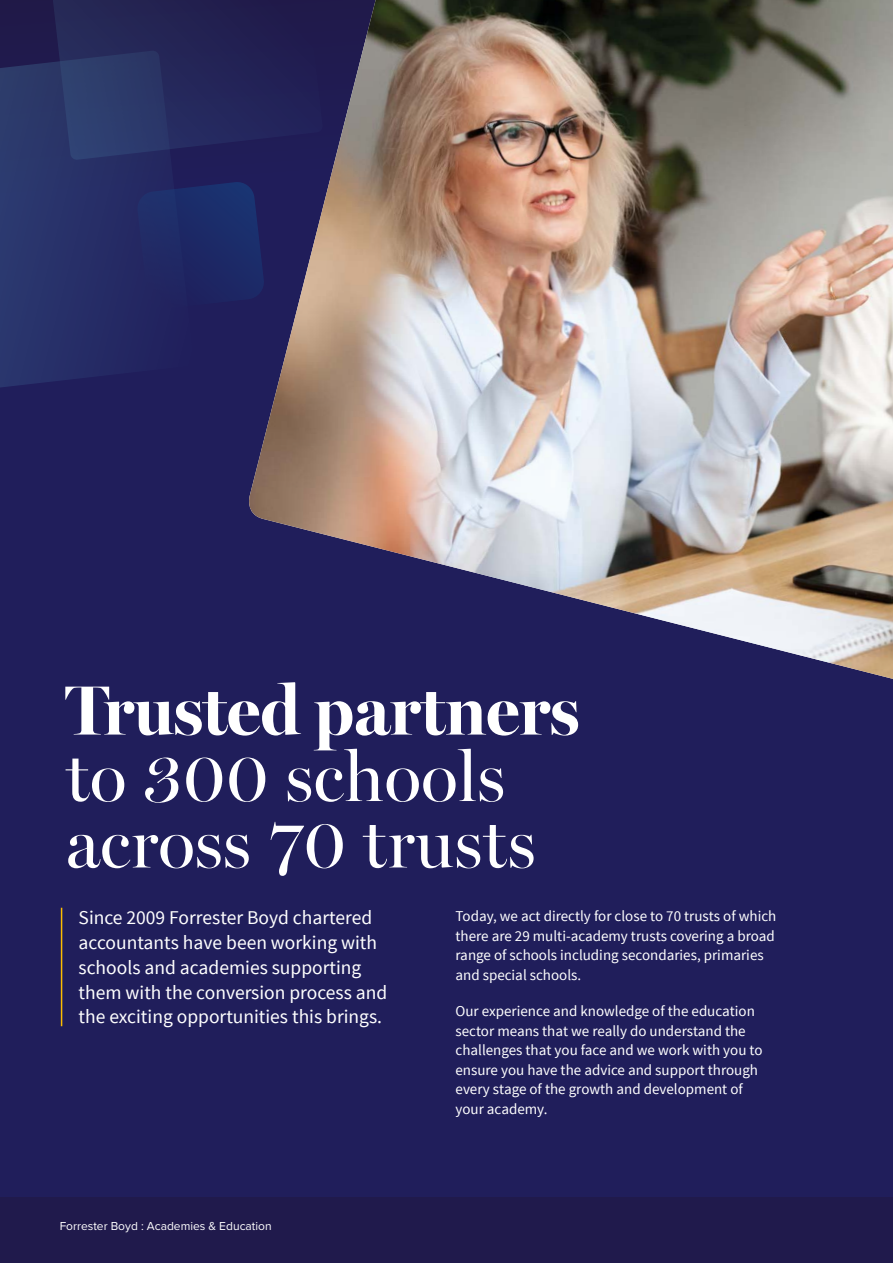
<style>
.page{position:relative;width:893px;height:1263px;background:#201e5b}
.page>*{position:absolute;margin:0;border:0;box-sizing:border-box;transform-origin:0 0}
.t1{font:70.2px/66.4px "Miller Banner";color:#fff}
.t2{font:700 70.2px "Miller Banner";color:#fff}
.t3{font:19.5px/24.8px "Source Sans Pro";color:#fff}
.t4{font:15px/19.5px "Source Sans Pro";color:#fff}
.t5{font:12px "Proxima Nova";color:#fff}
</style>
<div class="page">
<img style="left:249px;top:0;width:644px;height:679px">
<svg style="left:0;top:50px;width:152px;height:338px;fill:#283069"></svg>
<svg style="left:137px;top:181px;width:128px;height:129px"></svg>
<svg style="left:42px;top:0;width:281px;height:160px"></svg>
<div style="left:0;top:1197px;width:893px;height:66px;background:#201a4c"></div>
<hr style="left:61px;top:908px;width:1px;height:118px;background:#fcbc00">
<h1 class="t2" style="left:66px;top:668px;width:515px">Trusted partners</h1>
<h1 class="t1" style="left:66px;top:743px;width:472px">to 300 schools across 70 trusts</h1>
<h2 class="t3" style="left:79px;top:906px;width:310px">Since 2009 Forrester Boyd chartered accountants have been working with schools and academies supporting them with the conversion process and the exciting opportunities this brings.</h2>
<p class="t4" style="left:455px;top:907px;width:322px">Today, we act directly for close to 70 trusts of which there are 29 multi-academy trusts covering a broad range of schools including secondaries, primaries and special schools.</p>
<p class="t4" style="left:455px;top:1002px;width:309px">Our experience and knowledge of the education sector means that we really do understand the challenges that you face and we work with you to ensure you have the advice and support through every stage of the growth and development of your academy.</p>
<p class="t5" style="left:60px;top:1217px;width:213px">Forrester Boyd : Academies &amp; Education</p>
</div>
